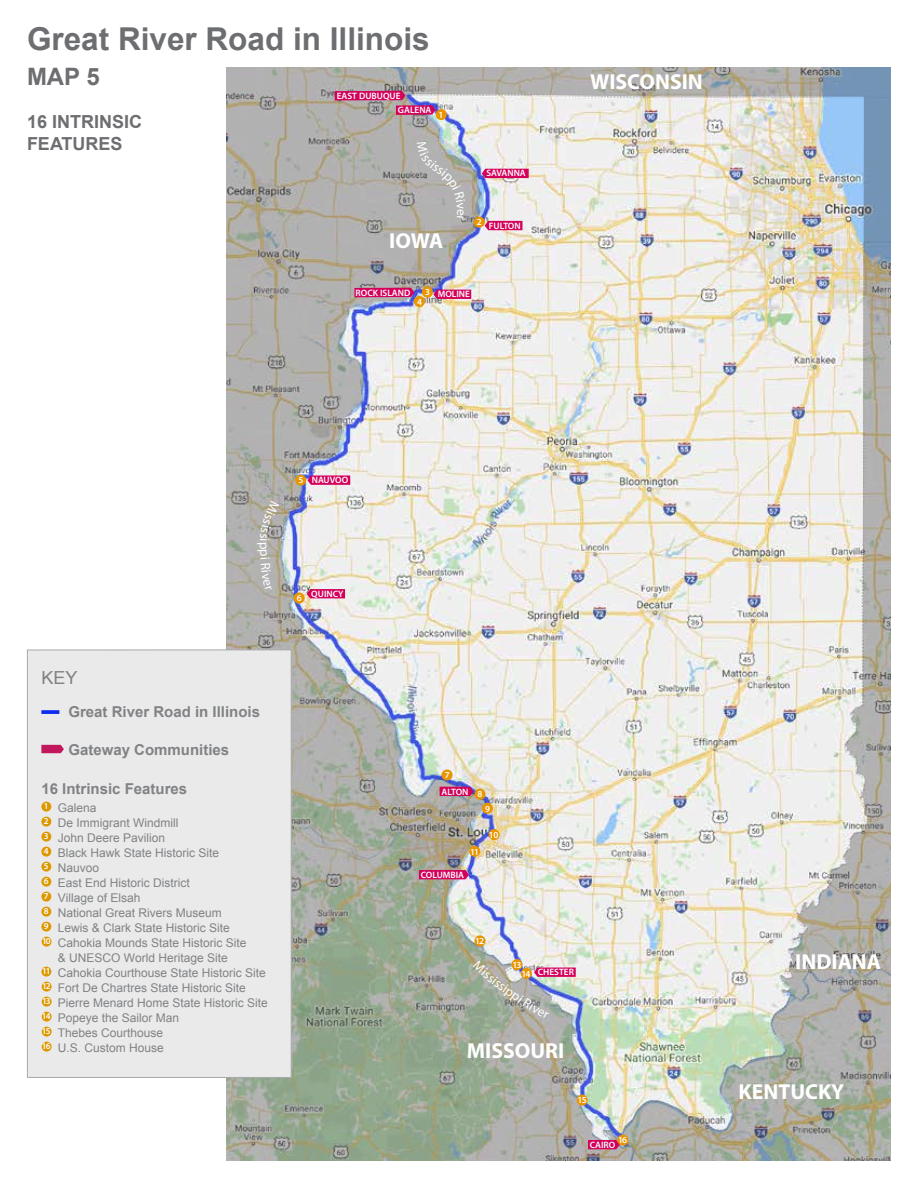
<style>
.page{position:relative;width:918px;height:1188px;background:#fff}
.page>*{position:absolute;margin:0;border:0;box-sizing:border-box;transform-origin:0 0}
.t1{font:700 31.5px "Arial";color:#6d6e71}
.t2{font:700 24px "Arial";color:#6d6e71}
.t3{font:700 21.75px "Myriad Pro";color:#fff}
.t4{font:700 18px/21.6px "Arial";color:#6d6e71}
.t5{font:18px "Arial";color:#808285}
.t6{font:700 15px "Arial";color:#808285}
.t7{font:13.35px "Myriad Pro";color:#fff}
.t8{font:12px "Arial";color:#808285}
.t9{font:600 9.3px "Myriad Pro";color:#fff}
</style>
<div class="page">
<img style="left:227px;top:68px;width:664px;height:1093px">
<div style="left:436px;top:109px;width:11px;height:11px;background:#e99500;border-radius:50%"></div>
<div style="left:414px;top:296px;width:11px;height:11px;background:#e99500;border-radius:50%"></div>
<div style="left:422px;top:287px;width:11px;height:11px;background:#e99500;border-radius:50%"></div>
<div style="left:295px;top:475px;width:11px;height:11px;background:#e99500;border-radius:50%"></div>
<div style="left:294px;top:593px;width:11px;height:11px;background:#e99500;border-radius:50%"></div>
<div style="left:469px;top:846px;width:11px;height:11px;background:#e99500;border-radius:50%"></div>
<div style="left:442px;top:769px;width:11px;height:12px;background:#e99500;border-radius:50%"></div>
<div style="left:474px;top:789px;width:12px;height:11px;background:#e99500;border-radius:50%"></div>
<div style="left:482px;top:803px;width:11px;height:11px;background:#e99500;border-radius:50%"></div>
<div style="left:489px;top:829px;width:11px;height:11px;background:#e99500;border-radius:50%"></div>
<div style="left:474px;top:935px;width:12px;height:11px;background:#e99500;border-radius:50%"></div>
<div style="left:577px;top:1095px;width:11px;height:11px;background:#e99500;border-radius:50%"></div>
<div style="left:617px;top:1135px;width:11px;height:11px;background:#e99500;border-radius:50%"></div>
<div style="left:474px;top:217px;width:11px;height:11px;background:#e99500;border-radius:50%"></div>
<svg style="left:482px;top:169px;width:47px;height:9px"></svg>
<svg style="left:485px;top:221px;width:37px;height:9px"></svg>
<svg style="left:433px;top:290px;width:38px;height:9px"></svg>
<svg style="left:354px;top:288px;width:60px;height:9px"></svg>
<svg style="left:307px;top:475px;width:43px;height:10px"></svg>
<svg style="left:307px;top:589px;width:38px;height:9px"></svg>
<svg style="left:440px;top:787px;width:34px;height:9px"></svg>
<svg style="left:419px;top:870px;width:50px;height:9px"></svg>
<svg style="left:588px;top:1140px;width:32px;height:9px"></svg>
<svg style="left:335px;top:91px;width:101px;height:24px;background:#b9638c"></svg>
<div style="left:27px;top:650px;width:264px;height:427px;background:#eaeaea"></div>
<div style="left:27px;top:649px;width:265px;height:429px;border:1px solid #a7a9ac"></div>
<div style="left:41px;top:802px;width:10px;height:10px;background:#dd9800;border-radius:50%"></div>
<div style="left:41px;top:817px;width:10px;height:10px;background:#dd9800;border-radius:50%"></div>
<div style="left:41px;top:832px;width:10px;height:10px;background:#dd9800;border-radius:50%"></div>
<div style="left:41px;top:847px;width:10px;height:10px;background:#dd9800;border-radius:50%"></div>
<div style="left:41px;top:862px;width:10px;height:10px;background:#dd9800;border-radius:50%"></div>
<div style="left:41px;top:877px;width:10px;height:10px;background:#dd9800;border-radius:50%"></div>
<div style="left:41px;top:892px;width:10px;height:10px;background:#dd9800;border-radius:50%"></div>
<div style="left:41px;top:907px;width:10px;height:10px;background:#dd9800;border-radius:50%"></div>
<div style="left:41px;top:922px;width:10px;height:10px;background:#dd9800;border-radius:50%"></div>
<div style="left:42px;top:937px;width:10px;height:10px;background:#dd9800;border-radius:50%"></div>
<div style="left:41px;top:967px;width:10px;height:10px;background:#dd9800;border-radius:50%"></div>
<div style="left:42px;top:982px;width:10px;height:10px;background:#dd9800;border-radius:50%"></div>
<div style="left:42px;top:997px;width:10px;height:10px;background:#dd9800;border-radius:50%"></div>
<div style="left:42px;top:1012px;width:10px;height:10px;background:#dd9800;border-radius:50%"></div>
<div style="left:42px;top:1027px;width:10px;height:10px;background:#dd9800;border-radius:50%"></div>
<div style="left:42px;top:1042px;width:10px;height:10px;background:#dd9800;border-radius:50%"></div>
<svg style="left:41px;top:710px;width:18px;height:4px"></svg>
<svg style="left:41px;top:745px;width:23px;height:8px"></svg>
<svg style="left:257px;top:500px;width:23px;height:91px;background:#aeaca4"></svg>
<img style="left:473px;top:960px;width:103px;height:59px">
<svg style="left:417px;top:141px;width:48px;height:68px;background:#afb0b0"></svg>
<svg style="left:457px;top:216px;width:7px;height:4px"></svg>
<h1 class="t1" style="left:27px;top:18px;width:404px">Great River Road in Illinois</h1>
<h2 class="t2" style="left:27px;top:61px;width:74px">MAP 5</h2>
<h3 class="t4" style="left:27px;top:112px;width:117px">16 INTRINSIC<br>FEATURES</h3>
<p class="t9" style="left:337px;top:90px;width:65px">EAST DUBUQUE</p>
<p class="t9" style="left:398px;top:104px;width:35px">GALENA</p>
<p class="t9" style="left:439px;top:109px;width:6px">1</p>
<h3 class="t3" style="left:389px;top:226px;width:55px">IOWA</h3>
<p class="t7" style="left:470px;top:209px;width:8px;rotate:90deg">e</p>
<p class="t9" style="left:486px;top:167px;width:41px">SAVANNA</p>
<p class="t9" style="left:477px;top:216px;width:6px">2</p>
<p class="t9" style="left:489px;top:220px;width:33px">FULTON</p>
<p class="t9" style="left:425px;top:286px;width:6px">3</p>
<p class="t9" style="left:356px;top:287px;width:56px">ROCK ISLAND</p>
<p class="t9" style="left:438px;top:288px;width:34px">MOLINE</p>
<p class="t9" style="left:417px;top:295px;width:6px">4</p>
<h3 class="t3" style="left:590px;top:68px;width:114px">WISCONSIN</h3>
<p class="t9" style="left:298px;top:474px;width:6px">5</p>
<p class="t9" style="left:312px;top:474px;width:38px">NAUVOO</p>
<h3 class="t5" style="left:41px;top:666px;width:38px">KEY</h3>
<p class="t6" style="left:68px;top:702px;width:193px">Great River Road in Illinois</p>
<p class="t6" style="left:68px;top:739px;width:162px">Gateway Communities</p>
<p class="t6" style="left:41px;top:778px;width:147px">16 Intrinsic Features</p>
<p class="t8" style="left:44px;top:800px;width:54px"><sup>1</sup> Galena</p>
<p class="t8" style="left:44px;top:815px;width:136px"><sup>2</sup> De Immigrant Windmill</p>
<p class="t8" style="left:44px;top:830px;width:123px"><sup>3</sup> John Deere Pavilion</p>
<p class="t8" style="left:44px;top:845px;width:177px"><sup>4</sup> Black Hawk State Historic Site</p>
<p class="t8" style="left:44px;top:860px;width:57px"><sup>5</sup> Nauvoo</p>
<p class="t8" style="left:44px;top:875px;width:147px"><sup>6</sup> East End Historic District</p>
<p class="t8" style="left:44px;top:890px;width:98px"><sup>7</sup> Village of Elsah</p>
<p class="t8" style="left:44px;top:905px;width:179px"><sup>8</sup> National Great Rivers Museum</p>
<p class="t8" style="left:44px;top:920px;width:187px"><sup>9</sup> Lewis &amp; Clark State Historic Site</p>
<p class="t8" style="left:42px;top:935px;width:206px"><sup>10</sup> Cahokia Mounds State Historic Site</p>
<p class="t8" style="left:58px;top:950px;width:171px">&amp; UNESCO World Heritage Site</p>
<p class="t8" style="left:42px;top:965px;width:225px"><sup>11</sup> Cahokia Courthouse State Historic Site</p>
<p class="t8" style="left:42px;top:980px;width:205px"><sup>12</sup> Fort De Chartres State Historic Site</p>
<p class="t8" style="left:42px;top:995px;width:227px"><sup>13</sup> Pierre Menard Home State Historic Site</p>
<p class="t8" style="left:42px;top:1010px;width:139px"><sup>14</sup> Popeye the Sailor Man</p>
<p class="t8" style="left:42px;top:1025px;width:123px"><sup>15</sup> Thebes Courthouse</p>
<p class="t8" style="left:42px;top:1040px;width:123px"><sup>16</sup> U.S. Custom House</p>
<p class="t9" style="left:297px;top:592px;width:6px">6</p>
<p class="t9" style="left:311px;top:588px;width:34px">QUINCY</p>
<p class="t9" style="left:445px;top:769px;width:6px">7</p>
<p class="t9" style="left:442px;top:786px;width:28px">ALTON</p>
<p class="t9" style="left:478px;top:788px;width:6px">8</p>
<p class="t9" style="left:485px;top:803px;width:6px">9</p>
<p class="t9" style="left:489px;top:829px;width:11px">10</p>
<p class="t9" style="left:470px;top:846px;width:11px">11</p>
<p class="t9" style="left:421px;top:869px;width:45px">COLUMBIA</p>
<p class="t9" style="left:475px;top:935px;width:11px">12</p>
<p class="t9" style="left:512px;top:959px;width:11px">13</p>
<p class="t9" style="left:538px;top:966px;width:38px">CHESTER</p>
<p class="t9" style="left:522px;top:968px;width:11px">14</p>
<h3 class="t3" style="left:467px;top:1037px;width:99px">MISSOURI</h3>
<p class="t9" style="left:578px;top:1094px;width:11px">15</p>
<p class="t9" style="left:633px;top:1084px;width:6px">7</p>
<p class="t9" style="left:618px;top:1134px;width:11px">16</p>
<p class="t9" style="left:590px;top:1139px;width:27px">CAIRO</p>
<h3 class="t3" style="left:795px;top:948px;width:87px">INDIANA</h3>
<h3 class="t3" style="left:739px;top:1077px;width:107px">KENTUCKY</h3>
</div>
